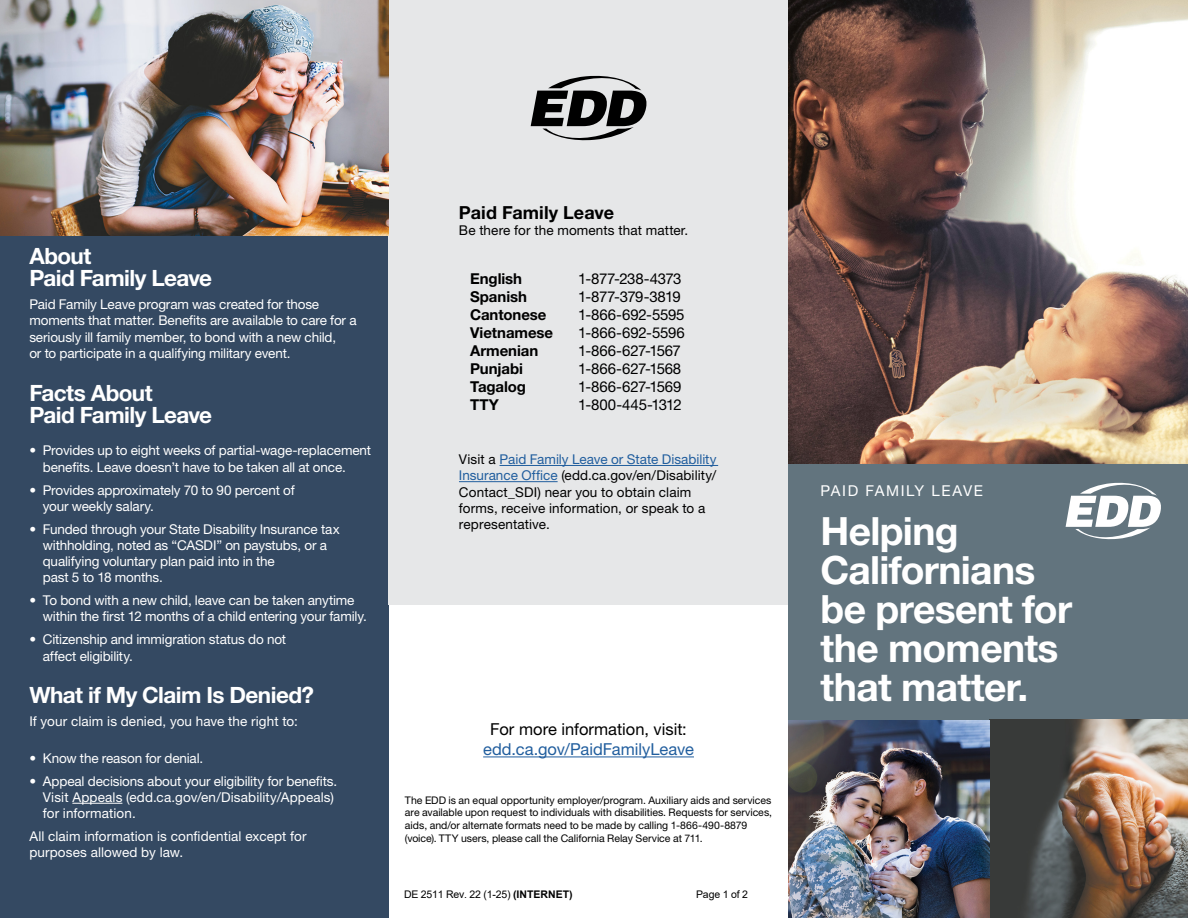
<style>
.page{position:relative;width:1188px;height:918px;background:#fff}
.page>*{position:absolute;margin:0;border:0;box-sizing:border-box;transform-origin:0 0}
.t1{font:700 39px/39px "Helvetica Neue LT Std";letter-spacing:-.02em;color:#fff}
.t2{font:700 22.5px/22.5px "Helvetica Neue LT Std";letter-spacing:-.025em;color:#fff}
.t3{font:700 18px "Helvetica Neue LT Std";letter-spacing:.005em;color:#000}
.t4{font:16.5px/19.8px "Helvetica Neue LT Std";color:#215e9e;text-align:center}
.t5{font:15px "Helvetica Neue LT Std";letter-spacing:-.015em;color:#000}
.t6{font:700 15px "Helvetica Neue LT Std";letter-spacing:-.005em;color:#000}
.t7{font:15px "Helvetica Neue LT Std";letter-spacing:.1em;color:#fff}
.t8{font:15px "Helvetica Neue LT Std";letter-spacing:-.04em;color:#000}
.t9{font:13.5px/16.2px "Helvetica Neue LT Std";letter-spacing:-.01em;color:#fff}
.t10{font:13.5px/16.2px "Helvetica Neue LT Std";letter-spacing:.01em;color:#000}
.t11{font:13.5px/16.2px "Helvetica Neue LT Std";letter-spacing:.01em;color:#fff}
.t12{font:10.5px/12.6px "Helvetica Neue LT Std";color:#000}
.t13{font:10.5px "Arial";letter-spacing:-.02em;color:#000}
.s1{color:#215e9e}
.s2{color:#000}
.s3{font-weight:700}
</style>
<div class="page">
<div style="left:0;top:0;width:389px;height:918px;background:#344962"></div>
<div style="left:389px;top:0;width:403px;height:605px;background:#e6e7e8"></div>
<div style="left:788px;top:299px;width:400px;height:565px;background:#62747e"></div>
<img style="left:0;top:0;width:389px;height:235px">
<img style="left:788px;top:0;width:400px;height:463px">
<img style="left:788px;top:720px;width:400px;height:198px">
<hr style="left:483px;top:757px;width:211px;height:1px;background:#215e9e">
<hr style="left:72px;top:803px;width:50px;height:1px;background:#fff">
<svg style="left:1066px;top:482px;width:95px;height:58px"></svg>
<hr style="left:500px;top:465px;width:218px;height:1px;background:#215e9e">
<hr style="left:459px;top:481px;width:99px;height:1px;background:#215e9e">
<svg style="left:531px;top:75px;width:116px;height:66px"></svg>
<h2 class="t2" style="left:29px;top:244px;width:184px">About<br>Paid Family Leave</h2>
<p class="t9" style="left:29px;top:296px;width:329px">Paid Family Leave program was created for those moments that matter. Benefits are available to care for a seriously ill family member, to bond with a new child,<br>or to participate in a qualifying military event.</p>
<h2 class="t2" style="left:29px;top:381px;width:184px">Facts About<br>Paid Family Leave</h2>
<p class="t9" style="left:43px;top:442px;width:330px;text-indent:-14px">• Provides up to eight weeks of partial-wage-replacement benefits. Leave doesn’t have to be taken all at once.</p>
<p class="t9" style="left:43px;top:481px;width:253px;text-indent:-14px">• Provides approximately 70 to 90 percent of your weekly salary.</p>
<p class="t9" style="left:43px;top:521px;width:298px;text-indent:-14px">• Funded through your State Disability Insurance tax withholding, noted as “CASDI” on paystubs, or a qualifying voluntary plan paid into in the<br>past 5 to 18 months.</p>
<p class="t9" style="left:43px;top:592px;width:326px;text-indent:-14px">• To bond with a new child, leave can be taken anytime within the first 12 months of a child entering your family.</p>
<p class="t9" style="left:43px;top:631px;width:245px;text-indent:-14px">• Citizenship and immigration status do not affect eligibility.</p>
<h2 class="t2" style="left:29px;top:684px;width:286px">What if My Claim Is Denied?</h2>
<p class="t11" style="left:29px;top:713px;width:270px">If your claim is denied, you have the right to:</p>
<p class="t9" style="left:29px;top:750px;width:175px">• Know the reason for denial.</p>
<p class="t9" style="left:43px;top:773px;width:296px;text-indent:-14px">• Appeal decisions about your eligibility for benefits.<br>Visit Appeals (edd.ca.gov/en/Disability/Appeals) for information.</p>
<p class="t11" style="left:29px;top:828px;width:279px">All claim information is confidential except for purposes allowed by law.</p>
<p class="t3" style="left:459px;top:201px;width:157px">Paid Family Leave</p>
<p class="t10" style="left:459px;top:222px;width:231px">Be there for the moments that matter.</p>
<p class="t6" style="left:470px;top:269px;width:54px">English</p>
<p class="t5" style="left:578px;top:270px;width:105px">1-877-238-4373</p>
<p class="t6" style="left:470px;top:287px;width:58px">Spanish</p>
<p class="t8" style="left:578px;top:288px;width:104px">1-877-379-3819</p>
<p class="t6" style="left:470px;top:305px;width:78px">Cantonese</p>
<p class="t5" style="left:578px;top:306px;width:108px">1-866-692-5595</p>
<p class="t6" style="left:470px;top:323px;width:84px">Vietnamese</p>
<p class="t5" style="left:578px;top:324px;width:108px">1-866-692-5596</p>
<p class="t6" style="left:470px;top:341px;width:70px">Armenian</p>
<p class="t5" style="left:578px;top:342px;width:104px">1-866-627-1567</p>
<p class="t6" style="left:470px;top:359px;width:54px">Punjabi</p>
<p class="t5" style="left:578px;top:360px;width:105px">1-866-627-1568</p>
<p class="t6" style="left:470px;top:377px;width:57px">Tagalog</p>
<p class="t5" style="left:578px;top:378px;width:105px">1-866-627-1569</p>
<p class="t6" style="left:470px;top:395px;width:30px">TTY</p>
<p class="t5" style="left:578px;top:396px;width:105px">1-800-445-1312</p>
<p class="t10" style="left:459px;top:451px;width:259px">Visit a <span class="s1">Paid Family Leave or State Disability Insurance Office</span> (edd.ca.gov/en/Disability/ Contact_SDI) near you to obtain claim forms, receive information, or speak to a representative.</p>
<p class="t4" style="left:483px;top:719px;width:212px"><span class="s2">For more information, visit: </span>edd.ca.gov/PaidFamilyLeave</p>
<p class="t12" style="left:405px;top:794px;width:369px">The EDD is an equal opportunity employer/program. Auxiliary aids and services are available upon request to individuals with disabilities. Requests for services, aids, and/or alternate formats need to be made by calling 1-866-490-8879 (voice). TTY users, please call the California Relay Service at 711.</p>
<p class="t13" style="left:404px;top:887px;width:170px">DE 2511 Rev. 22 (1-25) <span class="s3">(INTERNET)</span></p>
<p class="t13" style="left:696px;top:887px;width:54px">Page 1 of 2</p>
<p class="t7" style="left:821px;top:482px;width:164px">PAID FAMILY LEAVE</p>
<h1 class="t1" style="left:821px;top:510px;width:253px">Helping<br>Californians be present for the moments that matter.</h1>
</div>
